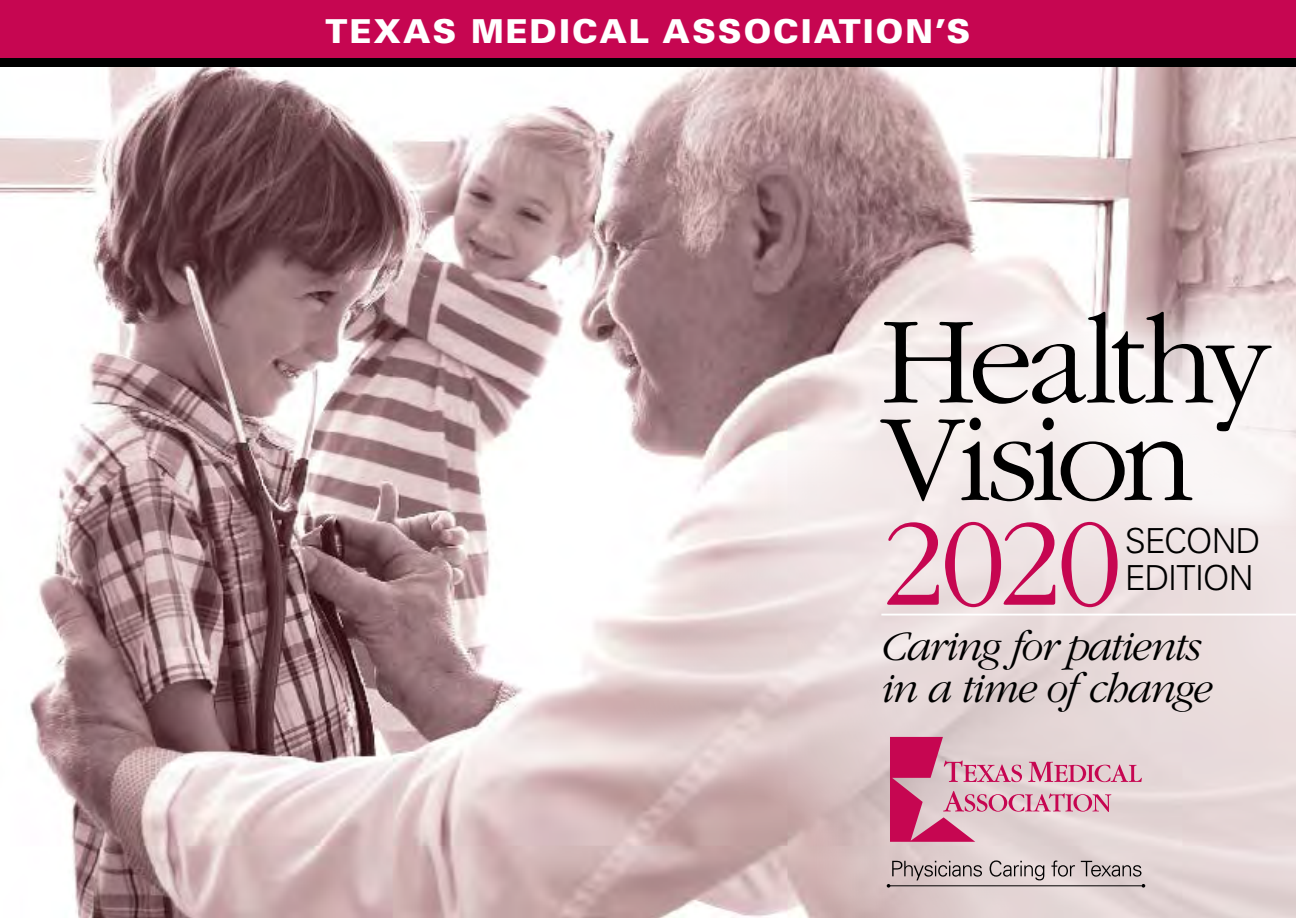
<style>
.page{position:relative;width:1296px;height:918px;background:#fff}
.page>*{position:absolute;margin:0;border:0;box-sizing:border-box;transform-origin:0 0}
.t1{font:300 129px "Garamond";letter-spacing:-.055em;color:#000}
.t2{font:300 129px "Garamond";color:#c60651}
.t3{font:italic 300 43.5px "Garamond";letter-spacing:-.05em;color:#000}
.t4{font:300 34.5px/37.5px "Univers";letter-spacing:-.035em;color:#000}
.t5{font:900 33px "Univers";letter-spacing:.06em;color:#fff}
</style>
<div class="page">
<img style="left:0;top:66px;width:1296px;height:852px">
<div style="left:0;top:36px;width:1296px;height:30px;background:#000"></div>
<svg style="left:507px;top:302px;width:789px;height:616px"></svg>
<svg style="left:890px;top:737px;width:252px;height:105px;background:#daa1b3"></svg>
<hr style="left:889px;top:885px;width:253px;height:1px;background:#000">
<svg style="left:1142px;top:884px;width:3px;height:4px"></svg>
<svg style="left:887px;top:861px;width:95px;height:27px;background:#b6a7a7"></svg>
<svg style="left:990px;top:860px;width:54px;height:20px"></svg>
<svg style="left:1051px;top:861px;width:24px;height:16px"></svg>
<svg style="left:1081px;top:861px;width:60px;height:16px"></svg>
<div style="left:0;top:0;width:1296px;height:57px;background:#c60651"></div>
<hr style="left:881px;top:614px;width:415px;height:2px;background:#fff">
<svg style="left:1034px;top:284px;width:262px;height:242px;fill:#f7f1f1"></svg>
<p class="t5" style="left:326px;top:11px;width:646px">TEXAS MEDICAL ASSOCIATION’S</p>
<p class="t1" style="left:881px;top:291px;width:391px">Healthy</p>
<p class="t1" style="left:881px;top:389px;width:314px">Vision</p>
<p class="t2" style="left:881px;top:494px;width:242px">2020</p>
<p class="t4" style="left:1125px;top:522px;width:137px">SECOND<br>EDITION</p>
<p class="t3" style="left:881px;top:623px;width:322px">Caring for patients</p>
<p class="t3" style="left:881px;top:665px;width:332px">in a time of change</p>
</div>
